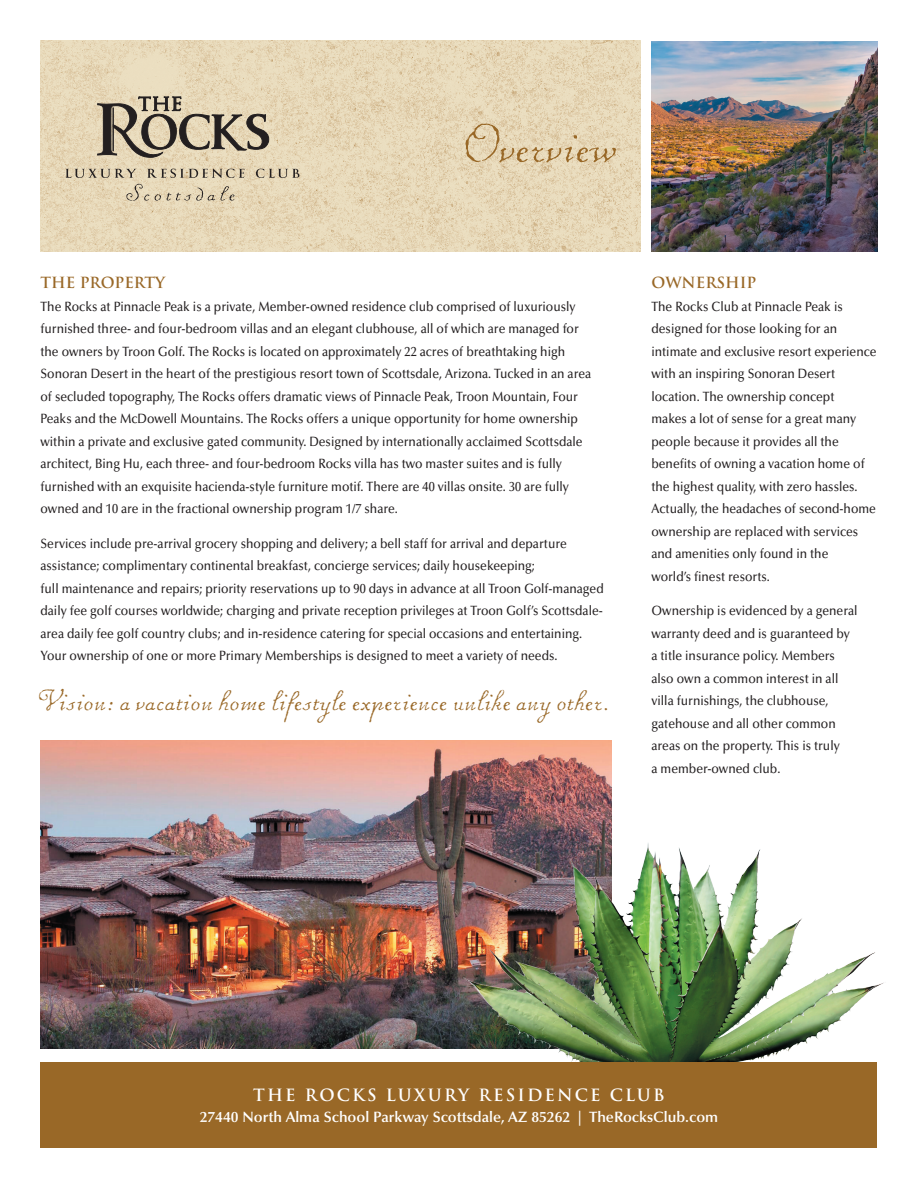
<style>
.page{position:relative;width:918px;height:1188px;background:#fff}
.page>*{position:absolute;margin:0;border:0;box-sizing:border-box;transform-origin:0 0}
.t1{font:64.5px "Chansond'Amour";color:#996827}
.t2{font:37.5px "Chansond'Amour";color:#996827}
.t3{font:700 16.5px "Trajan";letter-spacing:.13em;color:#fff}
.t4{font:600 15px "Optima";color:#fff}
.t5{font:700 15px "Trajan";color:#996827}
.t6{font:500 13.5px/22.5px "Optima";color:#231f20;scale:.9 1}
</style>
<div class="page">
<img style="left:40px;top:40px;width:600px;height:211px">
<img style="left:651px;top:42px;width:227px;height:209px">
<svg style="left:66px;top:169px;width:70px;height:9px"></svg>
<svg style="left:147px;top:169px;width:97px;height:9px"></svg>
<svg style="left:256px;top:169px;width:43px;height:9px"></svg>
<svg style="left:97px;top:96px;width:172px;height:62px;background:#afa38d"></svg>
<svg style="left:126px;top:184px;width:23px;height:17px"></svg>
<svg style="left:155px;top:194px;width:6px;height:7px"></svg>
<svg style="left:167px;top:186px;width:68px;height:15px"></svg>
<img style="left:40px;top:741px;width:571px;height:307px">
<img style="left:464px;top:842px;width:420px;height:220px">
<div style="left:40px;top:1062px;width:838px;height:86px;background:#996827"></div>
<h1 class="t1" style="left:463px;top:113px;width:157px">Overview</h1>
<p class="t5" style="left:40px;top:274px;width:126px">the PROPERTY</p>
<p class="t6" style="left:40px;top:295px;width:613px">The Rocks at Pinnacle Peak is a private, Member-owned residence club comprised of luxuriously furnished three- and four-bedroom villas and an elegant clubhouse, all of which are managed for the owners by Troon Golf. The Rocks is located on approximately 22 acres of breathtaking high Sonoran Desert in the heart of the prestigious resort town of Scottsdale, Arizona. Tucked in an area of secluded topography, The Rocks offers dramatic views of Pinnacle Peak, Troon Mountain, Four Peaks and the McDowell Mountains. The Rocks offers a unique opportunity for home ownership within a private and exclusive gated community. Designed by internationally acclaimed Scottsdale architect, Bing Hu, each three- and four-bedroom Rocks villa has two master suites and is fully furnished with an exquisite hacienda-style furniture motif. There are 40 villas onsite. 30 are fully owned and 10 are in the fractional ownership program 1/7 share.</p>
<p class="t6" style="left:40px;top:532px;width:627px">Services include pre-arrival grocery shopping and delivery; a bell staff for arrival and departure assistance; complimentary continental breakfast, concierge services; daily housekeeping;<br>full maintenance and repairs; priority reservations up to 90 days in advance at all Troon Golf-managed daily fee golf courses worldwide; charging and private reception privileges at Troon Golf’s Scottsdale&shy;area daily fee golf country clubs; and in-residence catering for special occasions and entertaining.<br>Your ownership of one or more Primary Memberships is designed to meet a variety of needs.</p>
<h2 class="t2" style="left:38px;top:682px;width:575px">Vision: a vacation home lifestyle experience unlike any other.</h2>
<p class="t5" style="left:651px;top:274px;width:106px">OWNERSHIP</p>
<p class="t6" style="left:651px;top:295px;width:252px">The Rocks Club at Pinnacle Peak is designed for those looking for an intimate and exclusive resort experience with an inspiring Sonoran Desert location. The ownership concept<br>makes a lot of sense for a great many people because it provides all the benefits of owning a vacation home of the highest quality, with zero hassles.<br>Actually, the headaches of second-home ownership are replaced with services and amenities only found in the<br>world’s finest resorts.</p>
<p class="t6" style="left:651px;top:600px;width:230px">Ownership is evidenced by a general warranty deed and is guaranteed by a title insurance policy. Members also own a common interest in all villa furnishings, the clubhouse, gatehouse and all other common areas on the property. This is truly<br>a member-owned club.</p>
<p class="t3" style="left:253px;top:1085px;width:413px">THE ROCKS LUXURY RESIDENCE CLUB</p>
<p class="t4" style="left:200px;top:1108px;width:520px">27440 North Alma School Parkway Scottsdale, AZ 85262 | TheRocksClub.com</p>
</div>
